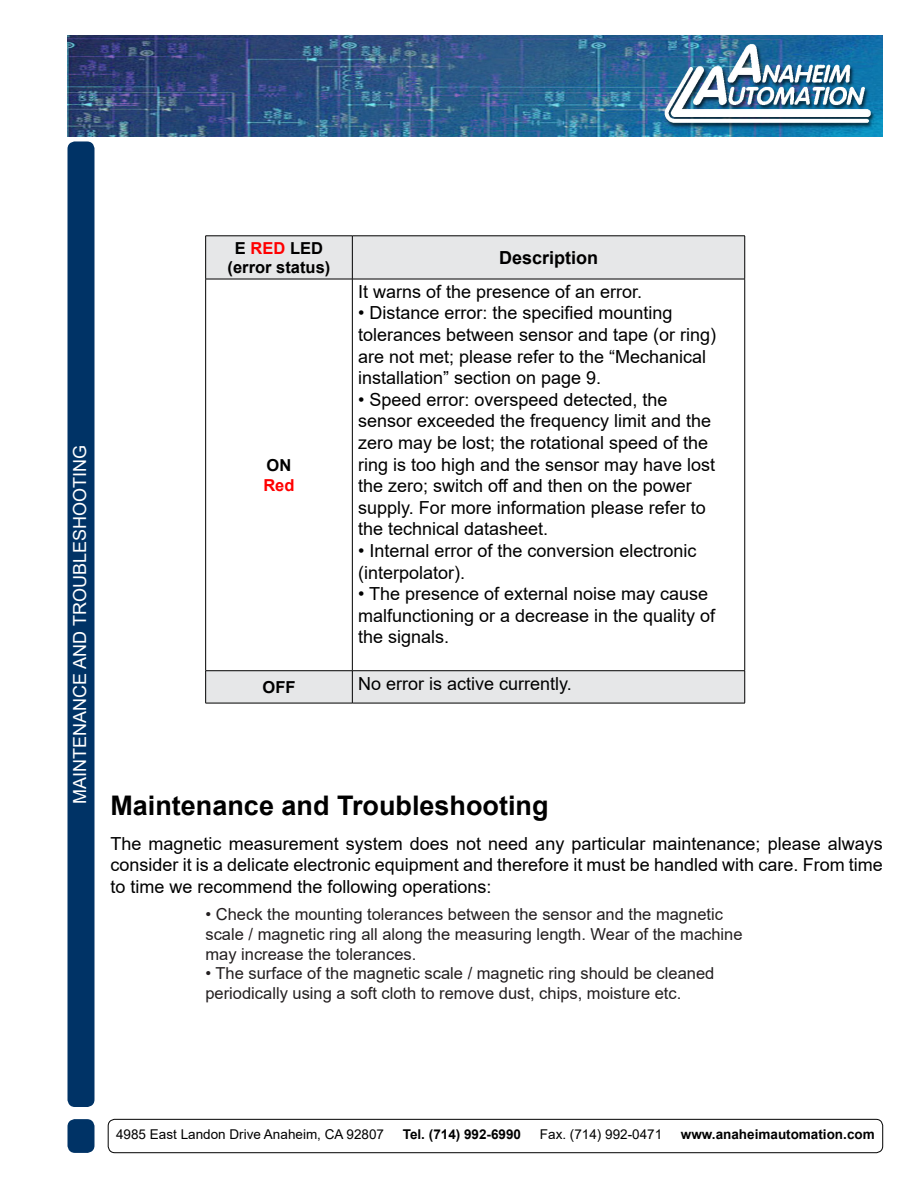
<style>
.page{position:relative;width:918px;height:1188px;background:#fff}
.page>*{position:absolute;margin:0;border:0;box-sizing:border-box;transform-origin:0 0}
.t1{font:700 27px "Arial";color:#000}
.t2{font:18px/21.6px "Arial";color:#000}
.t3{font:18px "Arial";color:#fff}
.t4{font:700 18px "Arial";color:#000}
.t5{font:16.5px/19.8px "Arial";color:#231f20}
.t6{font:700 16.5px/19.8px "Arial";color:#000;text-align:center}
.t7{font:700 16.5px "Arial";color:#f00}
.t8{font:13.5px "Arial";color:#000}
.t9{font:700 13.5px "Arial";color:#000}
.s1{color:#f00}
</style>
<div class="page">
<div style="left:68px;top:1120px;width:26px;height:32px;background:#036;border-radius:7px"></div>
<div style="left:68px;top:1119px;width:26px;height:34px;border:2px solid #036;border-radius:7px"></div>
<div style="left:108px;top:1119px;width:775px;height:34px;border:1px solid #000;border-radius:7px"></div>
<img style="left:68px;top:35px;width:815px;height:101px">
<div style="left:68px;top:142px;width:26px;height:964px;background:#036;border-radius:7px"></div>
<div style="left:68px;top:141px;width:26px;height:966px;border:2px solid #036;border-radius:7px"></div>
<div style="left:206px;top:237px;width:538px;height:466px;background:#e6e7e8"></div>
<svg style="left:206px;top:280px;width:538px;height:390px"></svg>
<hr style="left:352px;top:236px;width:1px;height:43px;background:#000">
<hr style="left:352px;top:279px;width:1px;height:392px;background:#000">
<hr style="left:352px;top:671px;width:1px;height:32px;background:#000">
<hr style="left:205px;top:236px;width:147px;height:1px;background:#000">
<hr style="left:205px;top:236px;width:1px;height:43px;background:#000">
<hr style="left:352px;top:236px;width:393px;height:1px;background:#000">
<hr style="left:744px;top:236px;width:1px;height:43px;background:#000">
<hr style="left:205px;top:279px;width:147px;height:1px;background:#000">
<hr style="left:205px;top:279px;width:1px;height:392px;background:#000">
<hr style="left:352px;top:279px;width:393px;height:1px;background:#000">
<hr style="left:744px;top:279px;width:1px;height:392px;background:#000">
<hr style="left:205px;top:671px;width:1px;height:32px;background:#000">
<hr style="left:744px;top:671px;width:1px;height:32px;background:#000">
<hr style="left:205px;top:670px;width:147px;height:1px;background:#000">
<hr style="left:352px;top:670px;width:393px;height:1px;background:#000">
<hr style="left:205px;top:703px;width:147px;height:1px;background:#000">
<hr style="left:352px;top:703px;width:393px;height:1px;background:#000">
<p class="t3" style="left:67px;top:804px;width:360px;rotate:-90deg">MAINTENANCE AND TROUBLESHOOTING</p>
<p class="t6" style="left:228px;top:238px;width:104px">E <span class="s1">RED</span> LED (error status)</p>
<p class="t4" style="left:499px;top:245px;width:101px">Description</p>
<p class="t6" style="left:267px;top:455px;width:26px">ON</p>
<p class="t7" style="left:263px;top:473px;width:33px">Red</p>
<p class="t2" style="left:358px;top:281px;width:286px">It warns of the presence of an error.</p>
<p class="t2" style="left:358px;top:302px;width:360px">• Distance error: the specified mounting tolerances between sensor and tape (or ring) are not met; please refer to the “Mechanical installation” section on page 9.</p>
<p class="t2" style="left:358px;top:389px;width:359px">• Speed error: overspeed detected, the sensor exceeded the frequency limit and the zero may be lost; the rotational speed of the ring is too high and the sensor may have lost the zero; switch off and then on the power supply. For more information please refer to the technical datasheet.</p>
<p class="t2" style="left:358px;top:540px;width:340px">• Internal error of the conversion electronic (interpolator).</p>
<p class="t2" style="left:358px;top:583px;width:359px">• The presence of external noise may cause malfunctioning or a decrease in the quality of the signals.</p>
<p class="t6" style="left:263px;top:677px;width:35px">OFF</p>
<p class="t2" style="left:358px;top:672px;width:215px">No error is active currently.</p>
<h1 class="t1" style="left:110px;top:787px;width:440px">Maintenance and Troubleshooting</h1>
<p class="t2" style="left:110px;top:833px;width:774px;text-align:justify">The magnetic measurement system does not need any particular maintenance; please always consider it is a delicate electronic equipment and therefore it must be handled with care. From time to time we recommend the following operations:</p>
<p class="t5" style="left:205px;top:904px;width:539px">• Check the mounting tolerances between the sensor and the magnetic scale / magnetic ring all along the measuring length. Wear of the machine may increase the tolerances.</p>
<p class="t5" style="left:205px;top:964px;width:510px">• The surface of the magnetic scale / magnetic ring should be cleaned periodically using a soft cloth to remove dust, chips, moisture etc.</p>
<p class="t8" style="left:116px;top:1125px;width:269px">4985 East Landon Drive Anaheim, CA 92807</p>
<p class="t9" style="left:403px;top:1124px;width:120px">Tel. (714) 992-6990</p>
<p class="t8" style="left:540px;top:1125px;width:124px">Fax. (714) 992-0471</p>
<p class="t9" style="left:681px;top:1124px;width:195px">www.anaheimautomation.com</p>
</div>
